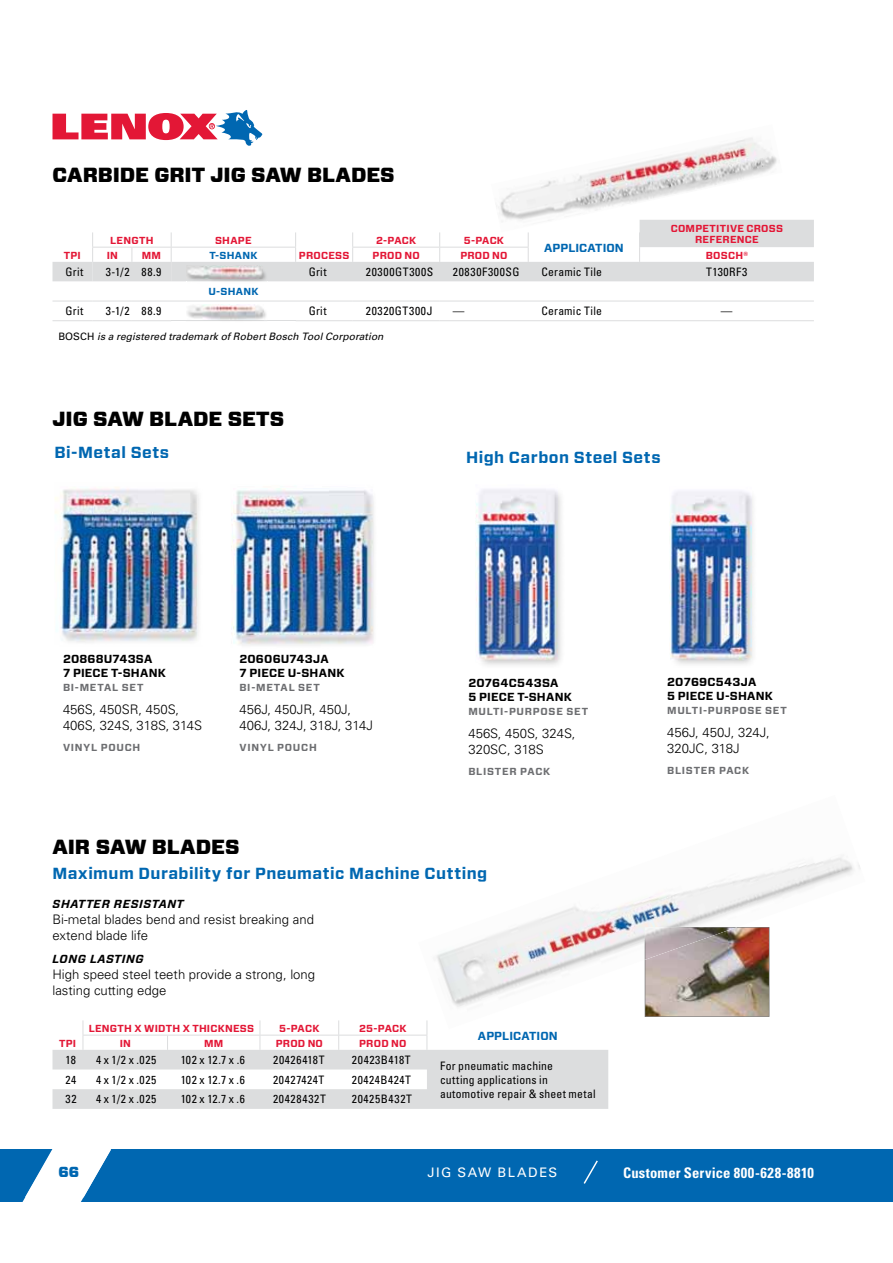
<style>
.page{position:relative;width:893px;height:1263px;background:#fff}
.page>*{position:absolute;margin:0;border:0;box-sizing:border-box;transform-origin:0 0}
.t1{font:900 20.4px "Forza";color:#000}
.t2{font:700 16.05px "Forza";letter-spacing:.025em;color:#0067b1}
.t3{font:700 condensed 14.55px "Univers LT Std";letter-spacing:.015em;color:#fff}
.t4{font:900 14.55px "Forza";color:#0067b1}
.t5{font:300 13.2px/16px "Univers LT Std";color:#000}
.t6{font:13.2px "Univers LT Std";letter-spacing:.11em;color:#fff}
.t7{font:condensed 11.7px "Univers LT Std";letter-spacing:.04em;color:#000}
.t8{font:700 11.7px/14px "Forza";letter-spacing:.015em;color:#000}
.t9{font:condensed 11.7px/14px "Univers LT Std";letter-spacing:.02em;color:#000}
.t10{font:condensed 11.7px "Univers LT Std";letter-spacing:.06em;color:#000}
.t11{font:italic 700 11.7px "Forza";letter-spacing:.055em;color:#000}
.t12{font:700 11.7px "Forza";letter-spacing:.015em;color:#0067b1}
.t13{font:700 10.2px "Forza";letter-spacing:.02em;color:#e31736}
.t14{font:700 10.2px "Forza";letter-spacing:.07em;color:#6d6e71}
.t15{font:italic 10.2px "Univers LT Std";letter-spacing:.01em;color:#000}
.t16{font:700 10.2px "Forza";letter-spacing:.025em;color:#0067b1}
.s1{font-style:normal}
</style>
<div class="page">
<div style="left:0;top:1149px;width:893px;height:53px;background:#0067b1"></div>
<svg style="left:22px;top:1149px;width:89px;height:53px"></svg>
<svg style="left:53px;top:110px;width:210px;height:36px"></svg>
<svg style="left:583px;top:1160px;width:15px;height:24px"></svg>
<img style="left:197px;top:494px;width:2px;height:142px">
<img style="left:61px;top:487px;width:136px;height:156px">
<img style="left:234px;top:488px;width:140px;height:157px">
<img style="left:483px;top:492px;width:79px;height:173px">
<img style="left:476px;top:489px;width:81px;height:174px">
<img style="left:676px;top:496px;width:77px;height:168px">
<img style="left:670px;top:491px;width:81px;height:170px">
<svg style="left:53px;top:1020px;width:555px;height:89px"></svg>
<hr style="left:83px;top:1035px;width:344px;height:1px;background:#dcddde">
<svg style="left:53px;top:220px;width:761px;height:61px"></svg>
<hr style="left:53px;top:301px;width:40px;height:1px;background:#dcddde">
<hr style="left:93px;top:301px;width:39px;height:1px;background:#dcddde">
<hr style="left:132px;top:301px;width:221px;height:1px;background:#dcddde">
<hr style="left:353px;top:301px;width:87px;height:1px;background:#dcddde">
<hr style="left:440px;top:301px;width:374px;height:1px;background:#dcddde">
<hr style="left:53px;top:320px;width:40px;height:1px;background:#dcddde">
<hr style="left:93px;top:320px;width:39px;height:1px;background:#dcddde">
<hr style="left:132px;top:320px;width:39px;height:1px;background:#dcddde">
<hr style="left:171px;top:320px;width:125px;height:1px;background:#dcddde">
<hr style="left:296px;top:320px;width:57px;height:1px;background:#dcddde">
<hr style="left:353px;top:320px;width:87px;height:1px;background:#dcddde">
<hr style="left:440px;top:320px;width:374px;height:1px;background:#dcddde">
<img style="left:264px;top:311px;width:2px;height:7px">
<img style="left:187px;top:304px;width:77px;height:16px">
<img style="left:187px;top:267px;width:80px;height:15px">
<img style="left:186px;top:265px;width:76px;height:13px">
<img style="left:187px;top:267px;width:75px;height:11px">
<img style="left:491px;top:137px;width:291px;height:96px">
<img style="left:418px;top:857px;width:442px;height:172px">
<img style="left:645px;top:927px;width:92px;height:33px">
<h1 class="t1" style="left:53px;top:167px;width:344px">CARBIDE GRIT JIG SAW BLADES</h1>
<p class="t13" style="left:671px;top:224px;width:114px">COMPETITIVE CROSS</p>
<p class="t13" style="left:110px;top:236px;width:45px">LENGTH</p>
<p class="t13" style="left:215px;top:236px;width:38px">SHAPE</p>
<p class="t13" style="left:376px;top:236px;width:41px">2-PACK</p>
<p class="t13" style="left:464px;top:236px;width:42px">5-PACK</p>
<p class="t13" style="left:695px;top:236px;width:65px">REFERENCE</p>
<p class="t12" style="left:544px;top:243px;width:81px">APPLICATION</p>
<p class="t13" style="left:64px;top:251px;width:19px">TPI</p>
<p class="t13" style="left:107px;top:251px;width:13px">IN</p>
<p class="t13" style="left:142px;top:251px;width:21px">MM</p>
<p class="t16" style="left:209px;top:251px;width:49px">T-SHANK</p>
<p class="t13" style="left:299px;top:251px;width:52px">PROCESS</p>
<p class="t13" style="left:373px;top:251px;width:49px">PROD NO</p>
<p class="t13" style="left:460px;top:251px;width:49px">PROD NO</p>
<p class="t13" style="left:706px;top:251px;width:44px">BOSCH®</p>
<p class="t7" style="left:66px;top:267px;width:19px">Grit</p>
<p class="t7" style="left:106px;top:267px;width:57px">3-1/2 88.9</p>
<p class="t7" style="left:309px;top:267px;width:19px">Grit</p>
<p class="t10" style="left:366px;top:267px;width:69px">20300GT300S</p>
<p class="t10" style="left:453px;top:267px;width:68px">20830F300SG</p>
<p class="t9" style="left:541px;top:265px;width:62px">Ceramic Tile</p>
<p class="t7" style="left:706px;top:267px;width:43px">T130RF3</p>
<p class="t16" style="left:208px;top:288px;width:51px">U-SHANK</p>
<p class="t7" style="left:66px;top:306px;width:19px">Grit</p>
<p class="t7" style="left:106px;top:306px;width:57px">3-1/2 88.9</p>
<p class="t7" style="left:309px;top:306px;width:19px">Grit</p>
<p class="t10" style="left:366px;top:306px;width:68px">20320GT300J</p>
<p class="t7" style="left:453px;top:306px;width:13px">—</p>
<p class="t9" style="left:541px;top:305px;width:62px">Ceramic Tile</p>
<p class="t7" style="left:721px;top:306px;width:13px">—</p>
<p class="t15" style="left:58px;top:332px;width:327px"><span class="s1">BOSCH</span> is a registered trademark of Robert Bosch Tool Corporation</p>
<h1 class="t1" style="left:53px;top:412px;width:233px">JIG SAW BLADE SETS</h1>
<p class="t2" style="left:55px;top:447px;width:116px">Bi-Metal Sets</p>
<p class="t8" style="left:63px;top:653px;width:104px">20868U743SA<br>7 PIECE T-SHANK</p>
<p class="t14" style="left:63px;top:684px;width:82px">BI-METAL SET</p>
<p class="t5" style="left:63px;top:702px;width:141px">456S, 450SR, 450S,<br>406S, 324S, 318S, 314S</p>
<p class="t14" style="left:63px;top:744px;width:79px">VINYL POUCH</p>
<p class="t8" style="left:239px;top:653px;width:107px">20606U743JA<br>7 PIECE U-SHANK</p>
<p class="t14" style="left:239px;top:684px;width:82px">BI-METAL SET</p>
<p class="t5" style="left:239px;top:702px;width:135px">456J, 450JR, 450J,<br>406J, 324J, 318J, 314J</p>
<p class="t14" style="left:239px;top:744px;width:79px">VINYL POUCH</p>
<p class="t2" style="left:466px;top:452px;width:196px">High Carbon Steel Sets</p>
<p class="t8" style="left:468px;top:676px;width:105px">20764C543SA<br>5 PIECE T-SHANK</p>
<p class="t14" style="left:468px;top:708px;width:121px">MULTI-PURPOSE SET</p>
<p class="t5" style="left:468px;top:726px;width:108px">456S, 450S, 324S,<br>320SC, 318S</p>
<p class="t14" style="left:468px;top:768px;width:83px">BLISTER PACK</p>
<p class="t8" style="left:667px;top:676px;width:107px">20769C543JA<br>5 PIECE U-SHANK</p>
<p class="t14" style="left:667px;top:707px;width:121px">MULTI-PURPOSE SET</p>
<p class="t5" style="left:667px;top:725px;width:104px">456J, 450J, 324J,<br>320JC, 318J</p>
<p class="t14" style="left:667px;top:767px;width:83px">BLISTER PACK</p>
<h1 class="t1" style="left:53px;top:840px;width:188px">AIR SAW BLADES</h1>
<p class="t2" style="left:53px;top:868px;width:436px">Maximum Durability for Pneumatic Machine Cutting</p>
<p class="t11" style="left:53px;top:897px;width:133px">SHATTER RESISTANT</p>
<p class="t5" style="left:53px;top:912px;width:263px">Bi-metal blades bend and resist breaking and extend blade life</p>
<p class="t11" style="left:53px;top:952px;width:93px">LONG LASTING</p>
<p class="t5" style="left:53px;top:967px;width:264px">High speed steel teeth provide a strong, long lasting cutting edge</p>
<p class="t13" style="left:89px;top:1024px;width:167px">LENGTH X WIDTH X THICKNESS</p>
<p class="t13" style="left:279px;top:1024px;width:42px">5-PACK</p>
<p class="t13" style="left:359px;top:1024px;width:49px">25-PACK</p>
<p class="t12" style="left:478px;top:1031px;width:81px">APPLICATION</p>
<p class="t13" style="left:59px;top:1039px;width:19px">TPI</p>
<p class="t13" style="left:120px;top:1039px;width:13px">IN</p>
<p class="t13" style="left:204px;top:1039px;width:21px">MM</p>
<p class="t13" style="left:276px;top:1039px;width:49px">PROD NO</p>
<p class="t13" style="left:359px;top:1039px;width:49px">PROD NO</p>
<p class="t7" style="left:66px;top:1055px;width:12px">18</p>
<p class="t7" style="left:96px;top:1055px;width:62px">4 x 1/2 x .025</p>
<p class="t7" style="left:181px;top:1055px;width:66px">102 x 12.7 x .6</p>
<p class="t7" style="left:273px;top:1055px;width:53px">20426418T</p>
<p class="t7" style="left:352px;top:1055px;width:60px">20423B418T</p>
<p class="t9" style="left:440px;top:1059px;width:157px">For pneumatic machine<br>cutting applications in automotive repair &amp; sheet metal</p>
<p class="t7" style="left:66px;top:1075px;width:12px">24</p>
<p class="t7" style="left:96px;top:1075px;width:62px">4 x 1/2 x .025</p>
<p class="t7" style="left:181px;top:1075px;width:66px">102 x 12.7 x .6</p>
<p class="t7" style="left:273px;top:1075px;width:53px">20427424T</p>
<p class="t7" style="left:352px;top:1075px;width:61px">20424B424T</p>
<p class="t7" style="left:66px;top:1094px;width:13px">32</p>
<p class="t7" style="left:96px;top:1094px;width:62px">4 x 1/2 x .025</p>
<p class="t7" style="left:181px;top:1094px;width:66px">102 x 12.7 x .6</p>
<p class="t10" style="left:273px;top:1094px;width:54px">20428432T</p>
<p class="t7" style="left:352px;top:1094px;width:62px">20425B432T</p>
<p class="t4" style="left:58px;top:1167px;width:22px">66</p>
<p class="t3" style="left:623px;top:1164px;width:192px">Customer Service 800-628-8810</p>
<p class="t6" style="left:427px;top:1167px;width:131px">JIG SAW BLADES</p>
</div>
